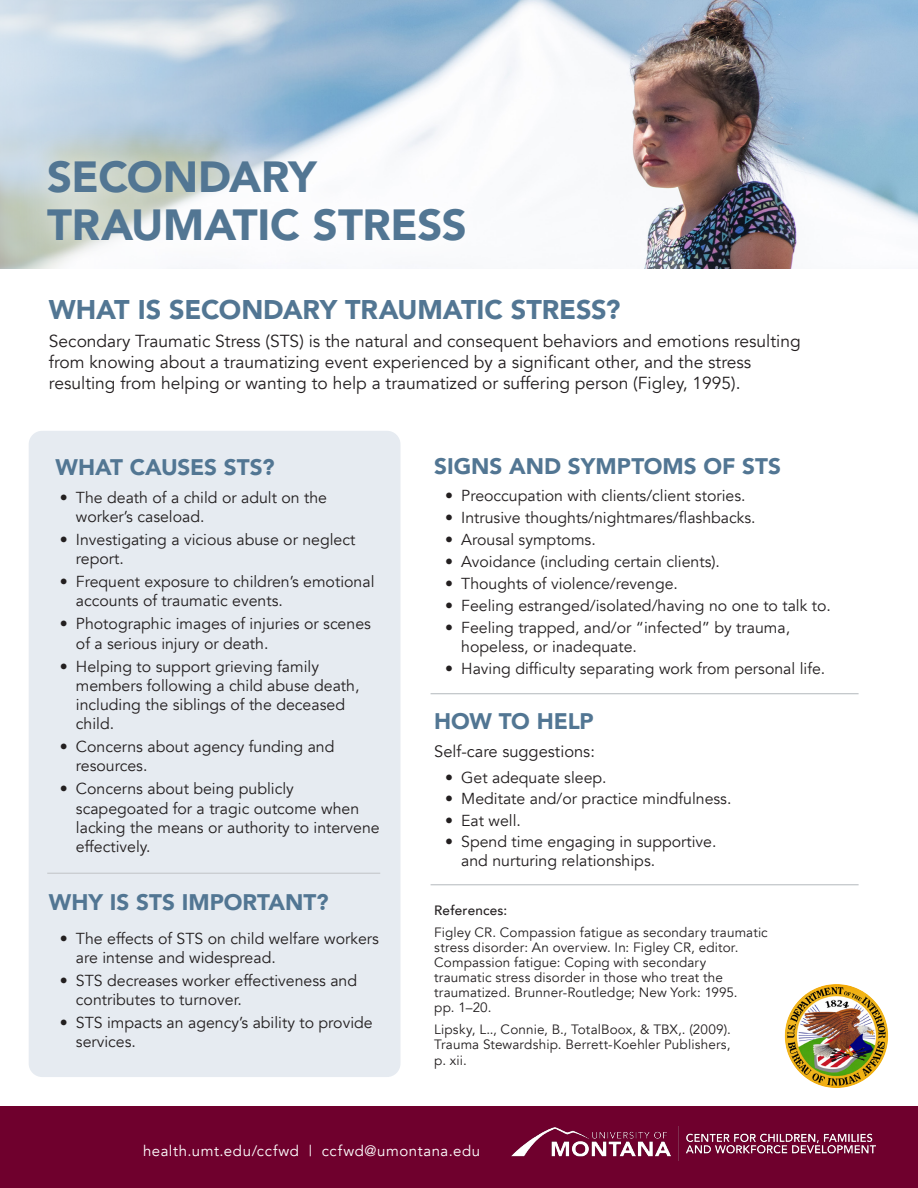
<style>
.page{position:relative;width:918px;height:1188px;background:#fff}
.page>*{position:absolute;margin:0;border:0;box-sizing:border-box;transform-origin:0 0}
.Headline{font:900 43.5px/48px "Avenir";letter-spacing:-.01em;color:#527693}
.heads{font:900 27px "Avenir";letter-spacing:-.005em;color:#527693}
.heads-2{font:900 22.5px "Avenir";color:#527693}
.Copy{font:17.4px/21px "Avenir";color:#231f20}
.heads-3{font:16.5px "Avenir";color:#221e1f}
.t1{font:15.9px/19.2px "Avenir";color:#231f20}
.t2{font:15.9px/19.2px "Avenir";color:#221e1f}
.Sidebar_-_contact_in{font:15px "Avenir";letter-spacing:.035em;color:#fff}
.Copy-2{font:13.5px/15px "Avenir";letter-spacing:.01em;color:#231f20}
.Copy-3{font:500 13.5px "Avenir";letter-spacing:.015em;color:#231f20}
</style>
<div class="page">
<div style="left:0;top:1106px;width:918px;height:82px;background:#6f002d"></div>
<img style="left:512px;top:1126px;width:364px;height:35px">
<img style="left:342px;top:0;width:576px;height:269px">
<img style="left:785px;top:984px;width:103px;height:104px;border-radius:52px">
<div style="left:29px;top:431px;width:371px;height:646px;background:#e6ebf1;border-radius:14px"></div>
<hr style="left:47px;top:873px;width:333px;height:1px;background:#c0c3c6">
<hr style="left:431px;top:693px;width:428px;height:1px;background:#b3b8bc">
<hr style="left:431px;top:884px;width:428px;height:1px;background:#b3b8bc">
<svg style="left:0;top:0;width:342px;height:269px;background:#b9cfe0"></svg>
<div style="left:12px;top:123px;width:489px;height:155px;background:#fff;opacity:.75"></div>
<p class="Headline" style="left:47px;top:152px;width:421px">SECONDARY<br>TRAUMATIC STRESS</p>
<p class="heads" style="left:49px;top:287px;width:573px">WHAT IS SECONDARY TRAUMATIC STRESS?</p>
<p class="Copy" style="left:49px;top:330px;width:753px">Secondary Traumatic Stress (STS) is the natural and consequent behaviors and emotions resulting from knowing about a traumatizing event experienced by a significant other, and the stress resulting from helping or wanting to help a traumatized or suffering person (Figley, 1995).</p>
<p class="heads-2" style="left:56px;top:448px;width:220px">WHAT CAUSES STS?</p>
<p class="t1" style="left:76px;top:488px;width:253px;text-indent:-16px">• The death of a child or adult on the worker’s caseload.</p>
<p class="t1" style="left:76px;top:530px;width:281px;text-indent:-16px">• Investigating a vicious abuse or neglect report.</p>
<p class="t1" style="left:76px;top:572px;width:300px;text-indent:-16px">• Frequent exposure to children’s emotional accounts of traumatic events.</p>
<p class="t1" style="left:76px;top:615px;width:297px;text-indent:-16px">• Photographic images of injuries or scenes of a serious injury or death.</p>
<p class="t1" style="left:76px;top:657px;width:285px;text-indent:-16px">• Helping to support grieving family members following a child abuse death, including the siblings of the deceased child.</p>
<p class="t1" style="left:76px;top:737px;width:260px;text-indent:-16px">• Concerns about agency funding and resources.</p>
<p class="t1" style="left:76px;top:780px;width:305px;text-indent:-16px">• Concerns about being publicly scapegoated for a tragic outcome when lacking the means or authority to intervene effectively.</p>
<p class="heads-2" style="left:49px;top:883px;width:281px">WHY IS STS IMPORTANT?</p>
<p class="t1" style="left:76px;top:929px;width:305px;text-indent:-16px">• The effects of STS on child welfare workers are intense and widespread.</p>
<p class="t1" style="left:76px;top:971px;width:283px;text-indent:-16px">• STS decreases worker effectiveness and contributes to turnover.</p>
<p class="t1" style="left:76px;top:1013px;width:298px;text-indent:-16px">• STS impacts an agency’s ability to provide services.</p>
<p class="heads-2" style="left:434px;top:446px;width:348px">SIGNS AND SYMPTOMS OF STS</p>
<p class="t1" style="left:445px;top:487px;width:302px">• Preoccupation with clients/client stories.</p>
<p class="t1" style="left:445px;top:509px;width:312px">• Intrusive thoughts/nightmares/flashbacks.</p>
<p class="t1" style="left:445px;top:530px;width:152px">• Arousal symptoms.</p>
<p class="t1" style="left:445px;top:552px;width:277px">• Avoidance (including certain clients).</p>
<p class="t1" style="left:445px;top:574px;width:234px">• Thoughts of violence/revenge.</p>
<p class="t1" style="left:445px;top:596px;width:388px">• Feeling estranged/isolated/having no one to talk to.</p>
<p class="t1" style="left:461px;top:618px;width:330px;text-indent:-16px">• Feeling trapped, and/or “infected” by trauma, hopeless, or inadequate.</p>
<p class="t1" style="left:445px;top:659px;width:382px">• Having difficulty separating work from personal life.</p>
<p class="heads-2" style="left:434px;top:702px;width:161px">HOW TO HELP</p>
<p class="heads-3" style="left:434px;top:742px;width:162px">Self-care suggestions:</p>
<p class="t2" style="left:445px;top:768px;width:163px">• Get adequate sleep.</p>
<p class="t2" style="left:445px;top:789px;width:288px">• Meditate and/or practice mindfulness.</p>
<p class="t2" style="left:445px;top:811px;width:77px">• Eat well.</p>
<p class="t2" style="left:461px;top:832px;width:257px;text-indent:-16px">• Spend time engaging in supportive. and nurturing relationships.</p>
<p class="Copy-3" style="left:434px;top:899px;width:75px">References:</p>
<p class="Copy-2" style="left:434px;top:925px;width:335px">Figley CR. Compassion fatigue as secondary traumatic stress disorder: An overview. In: Figley CR, editor.<br>Compassion fatigue: Coping with secondary<br>traumatic stress disorder in those who treat the traumatized. Brunner-Routledge; New York: 1995.<br>pp. 1–20.</p>
<p class="Copy-2" style="left:434px;top:1022px;width:298px">Lipsky, L.., Connie, B., TotalBoox, &amp; TBX,. (2009).<br>Trauma Stewardship. Berrett-Koehler Publishers,</p>
<p class="Copy-2" style="left:434px;top:1053px;width:34px">p. xii.</p>
<p class="Sidebar_-_contact_in" style="left:143px;top:1142px;width:339px">health.umt.edu/ccfwd | ccfwd@umontana.edu</p>
</div>
